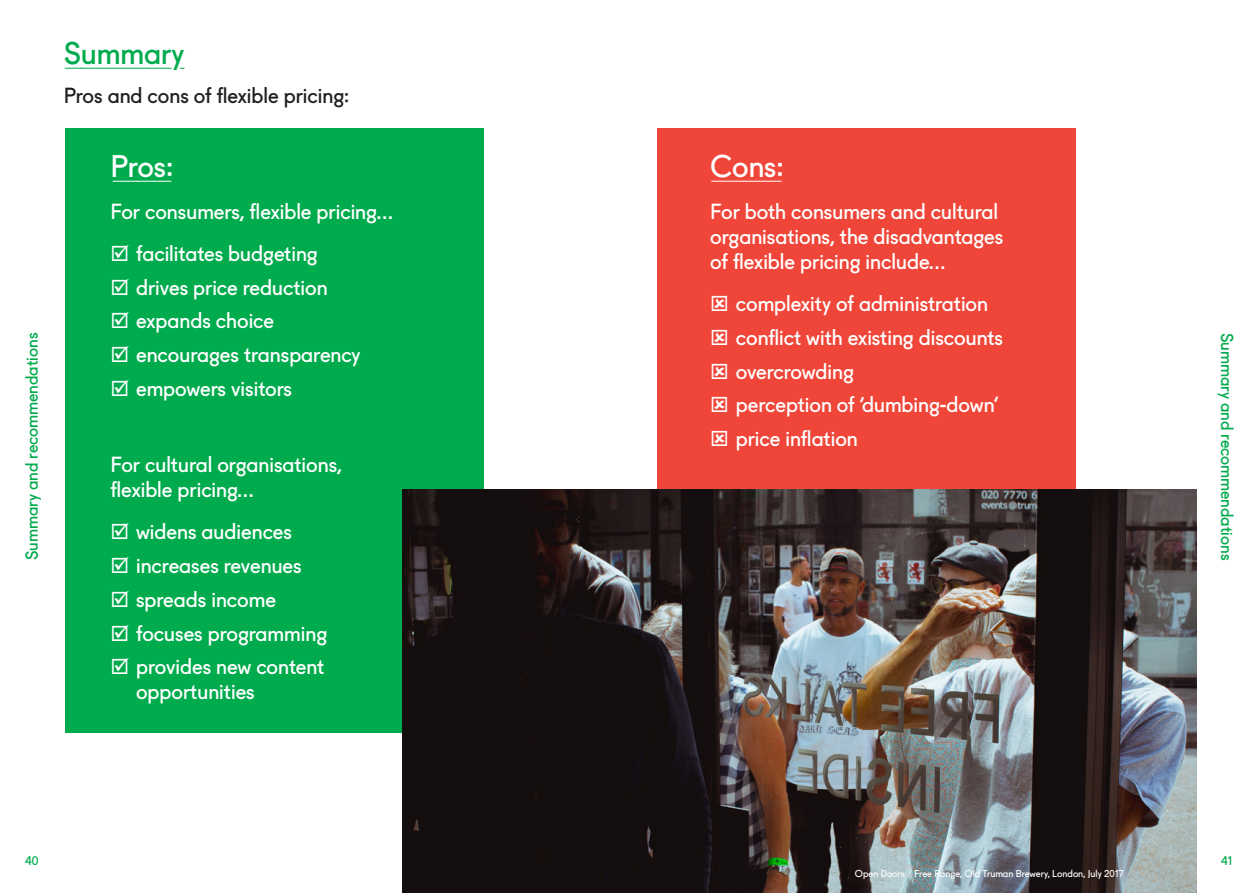
<style>
.page{position:relative;width:1259px;height:893px;background:#fff}
.page>*{position:absolute;margin:0;border:0;box-sizing:border-box;transform-origin:0 0}
.Body_Copy_Regular{font:30px "Fugue Art Fund Underscore";letter-spacing:-.005em;color:#fff}
.Body_Copy_Large_Gree{font:30px "Fugue Art Fund Underscore";color:#00ab4d}
.Body_Copy_Regular-2{font:21px/25.2px "Fugue Art Fund";color:#fff}
.Body_Copy_Regular-3{font:21px "Fugue Art Fund";color:#231f20}
.t1{font:16.5px "Fugue Art Fund";color:#00ab4d}
.t2{font:12px "Fugue Art Fund";color:#00ab4d}
.t3{font:9.6px "Fugue Art Fund";color:#fff}
.s1{font-style:inherit}
</style>
<div class="page">
<div style="left:65px;top:128px;width:418px;height:605px;background:#00ab4d"></div>
<div style="left:657px;top:128px;width:419px;height:361px;background:#ef4639"></div>
<img style="left:403px;top:489px;width:793px;height:404px">
<p class="Body_Copy_Large_Gree" style="left:64px;top:30px;width:122px">Summary</p>
<p class="Body_Copy_Regular-3" style="left:64px;top:79px;width:287px">Pros and cons of flexible pricing:</p>
<p class="Body_Copy_Regular" style="left:710px;top:142px;width:75px">Cons:</p>
<p class="Body_Copy_Regular-2" style="left:710px;top:197px;width:295px">For both consumers and cultural organisations, the disadvantages of flexible pricing include<span class="s1">…</span></p>
<p class="Body_Copy_Regular-2" style="left:736px;top:289px;width:254px">complexity of administration</p>
<p class="Body_Copy_Regular-2" style="left:736px;top:323px;width:269px">conflict with existing discounts</p>
<p class="Body_Copy_Regular-2" style="left:736px;top:357px;width:120px">overcrowding</p>
<p class="Body_Copy_Regular-2" style="left:736px;top:390px;width:264px">perception of ‘dumbing-down’</p>
<p class="Body_Copy_Regular-2" style="left:736px;top:424px;width:124px">price inflation</p>
<p class="Body_Copy_Regular" style="left:111px;top:142px;width:64px">Pros:</p>
<p class="Body_Copy_Regular-2" style="left:111px;top:197px;width:283px">For consumers, flexible pricing<span class="s1">…</span></p>
<p class="Body_Copy_Regular-2" style="left:111px;top:239px;width:209px">☑ facilitates budgeting</p>
<p class="Body_Copy_Regular-2" style="left:111px;top:272px;width:219px">☑ drives price reduction</p>
<p class="Body_Copy_Regular-2" style="left:111px;top:306px;width:165px">☑ expands choice</p>
<p class="Body_Copy_Regular-2" style="left:111px;top:340px;width:251px">☑ encourages transparency</p>
<p class="Body_Copy_Regular-2" style="left:111px;top:374px;width:183px">☑ empowers visitors</p>
<p class="t1" style="left:19px;top:560px;width:229px;rotate:-90deg">Summary and recommendations</p>
<p class="t1" style="left:1240px;top:333px;width:229px;rotate:90deg">Summary and recommendations</p>
<p class="Body_Copy_Regular-2" style="left:111px;top:450px;width:233px">For cultural organisations, flexible pricing…</p>
<p class="Body_Copy_Regular-2" style="left:111px;top:517px;width:183px">☑ widens audiences</p>
<p class="Body_Copy_Regular-2" style="left:111px;top:551px;width:193px">☑ increases revenues</p>
<p class="Body_Copy_Regular-2" style="left:111px;top:585px;width:167px">☑ spreads income</p>
<p class="Body_Copy_Regular-2" style="left:111px;top:618px;width:218px">☑ focuses programming</p>
<p class="Body_Copy_Regular-2" style="left:136px;top:652px;width:190px;text-indent:-26px">☑ provides new content opportunities</p>
<p class="t2" style="left:25px;top:852px;width:15px">40</p>
<p class="t2" style="left:1221px;top:852px;width:14px">41</p>
<p class="t3" style="left:855px;top:866px;width:270px">Open Doors / Free Range, Old Truman Brewery, London, July 2017</p>
</div>
